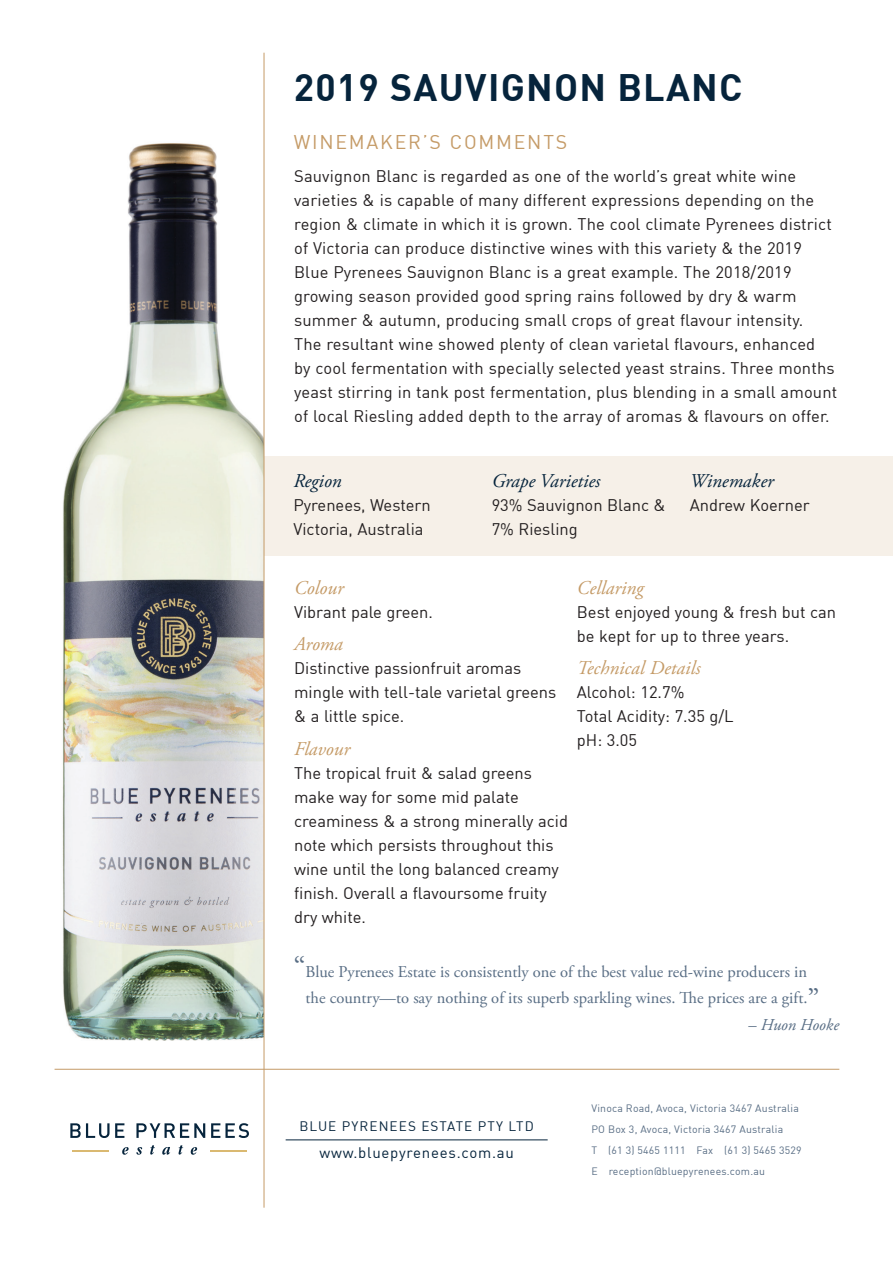
<style>
.page{position:relative;width:893px;height:1263px;background:#fff}
.page>*{position:absolute;margin:0;border:0;box-sizing:border-box;transform-origin:0 0}
.t1{font:37.5px "DIN Bold";letter-spacing:.035em;color:#06243c}
.t2{font:italic 19.5px "Adobe Garamond Pro";color:#c59b67}
.t3{font:italic 19.5px "Adobe Garamond Pro";color:#06243c}
.t4{font:19.5px "DIN";letter-spacing:.09em;color:#c59b67}
.t5{font:16.5px/24px "DIN";letter-spacing:.01em;color:#231f20}
.t6{font:16.5px/25.5px "Adobe Garamond Pro";color:#586d84}
.t7{font:italic 16.5px "Adobe Garamond Pro";color:#586d84}
.t8{font:15px "DIN";letter-spacing:.05em;color:#06243c}
.t9{font:13.5px "DIN";letter-spacing:.08em;color:#06243c}
.t10{font:10.5px/21px "DIN";letter-spacing:.02em;color:#586d84}
.s1{font-size:30px}
.s2{font-style:normal}
</style>
<div class="page">
<hr style="left:286px;top:1139px;width:262px;height:1px;background:#06243c">
<svg style="left:70px;top:1123px;width:54px;height:15px"></svg>
<svg style="left:136px;top:1123px;width:69px;height:15px"></svg>
<svg style="left:211px;top:1123px;width:38px;height:15px"></svg>
<hr style="left:72px;top:1150px;width:37px;height:2px;background:#dab971">
<hr style="left:211px;top:1150px;width:36px;height:2px;background:#dab971">
<svg style="left:122px;top:1147px;width:7px;height:8px"></svg>
<svg style="left:137px;top:1147px;width:5px;height:8px"></svg>
<svg style="left:150px;top:1145px;width:5px;height:9px"></svg>
<svg style="left:162px;top:1147px;width:8px;height:8px"></svg>
<svg style="left:179px;top:1145px;width:4px;height:9px"></svg>
<svg style="left:191px;top:1147px;width:6px;height:8px"></svg>
<div style="left:264px;top:457px;width:628px;height:99px;background:#f6f0e8"></div>
<img style="left:62px;top:107px;width:202px;height:953px">
<hr style="left:55px;top:1069px;width:784px;height:1px;background:#c59b67">
<hr style="left:264px;top:53px;width:1px;height:1155px;background:#c59b67">
<h1 class="t1" style="left:294px;top:63px;width:450px">2019 SAUVIGNON BLANC</h1>
<p class="t4" style="left:294px;top:130px;width:275px">WINEMAKER’S COMMENTS</p>
<p class="t5" style="left:294px;top:164px;width:545px">Sauvignon Blanc is regarded as one of the world’s great white wine varieties &amp; is capable of many different expressions depending on the region &amp; climate in which it is grown. The cool climate Pyrenees district of Victoria can produce distinctive wines with this variety &amp; the 2019<br>Blue Pyrenees Sauvignon Blanc is a great example. The 2018/2019 growing season provided good spring rains followed by dry &amp; warm summer &amp; autumn, producing small crops of great flavour intensity.<br>The resultant wine showed plenty of clean varietal flavours, enhanced<br>by cool fermentation with specially selected yeast strains. Three months yeast stirring in tank post fermentation, plus blending in a small amount of local Riesling added depth to the array of aromas &amp; flavours on offer.</p>
<p class="t3" style="left:293px;top:469px;width:50px">Region</p>
<p class="t5" style="left:293px;top:493px;width:139px">Pyrenees, Western<br>Victoria, Australia</p>
<p class="t3" style="left:492px;top:469px;width:110px">Grape Varieties</p>
<p class="t5" style="left:492px;top:493px;width:176px">93% Sauvignon Blanc &amp;<br>7% Riesling</p>
<p class="t3" style="left:690px;top:469px;width:85px">Winemaker</p>
<p class="t5" style="left:690px;top:493px;width:121px">Andrew Koerner</p>
<p class="t2" style="left:294px;top:576px;width:51px">Colour</p>
<p class="t5" style="left:294px;top:599px;width:140px">Vibrant pale green.</p>
<p class="t2" style="left:294px;top:632px;width:50px">Aroma</p>
<p class="t5" style="left:294px;top:656px;width:264px">Distinctive passionfruit aromas mingle with tell-tale varietal greens &amp; a little spice.</p>
<p class="t2" style="left:294px;top:737px;width:57px">Flavour</p>
<p class="t5" style="left:294px;top:760px;width:275px">The tropical fruit &amp; salad greens make way for some mid palate creaminess &amp; a strong minerally acid note which persists throughout this wine until the long balanced creamy finish. Overall a flavoursome fruity dry white.</p>
<p class="t2" style="left:577px;top:576px;width:68px">Cellaring</p>
<p class="t5" style="left:577px;top:599px;width:261px">Best enjoyed young &amp; fresh but can be kept for up to three years.</p>
<p class="t2" style="left:577px;top:656px;width:125px">Technical Details</p>
<p class="t5" style="left:577px;top:680px;width:158px">Alcohol: 12.7%<br>Total Acidity: 7.35 g/L pH: 3.05</p>
<p class="t6" style="left:306px;top:960px;width:516px;text-indent:-12px"><span class="s1">“</span>Blue Pyrenees Estate is consistently one of the best value red-wine producers in the country—to say nothing of its superb sparkling wines. The prices are a gift.<span class="s1">”</span></p>
<p class="t7" style="left:748px;top:1015px;width:92px"><span class="s2">–</span> Huon Hooke</p>
<p class="t9" style="left:300px;top:1118px;width:236px">BLUE PYRENEES ESTATE PTY LTD</p>
<p class="t8" style="left:319px;top:1143px;width:196px">www.bluepyrenees.com.au</p>
<p class="t10" style="left:591px;top:1097px;width:212px">Vinoca Road, Avoca, Victoria 3467 Australia PO Box 3, Avoca, Victoria 3467 Australia<br>T (61 3) 5465 1111 Fax (61 3) 5465 3529<br>E reception@bluepyrenees.com.au</p>
</div>
